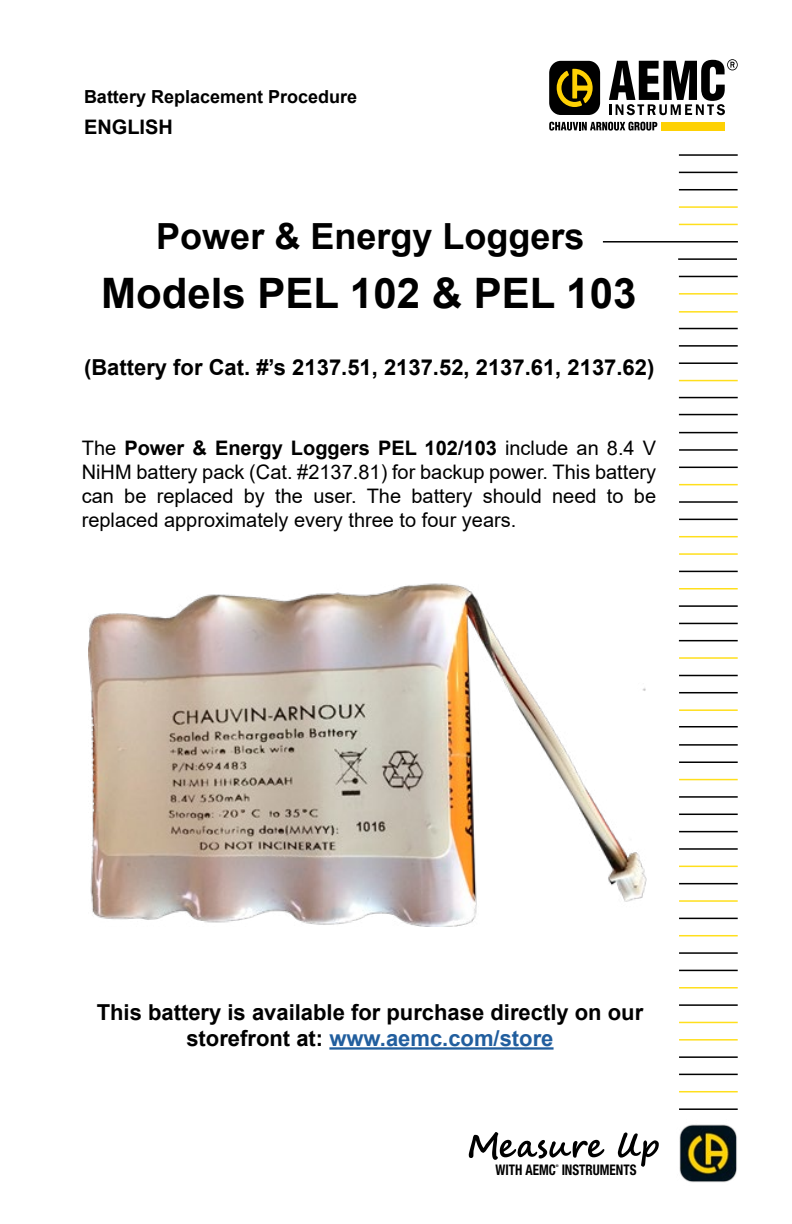
<style>
.page{position:relative;width:792px;height:1224px;background:#fff}
.page>*{position:absolute;margin:0;border:0;box-sizing:border-box;transform-origin:0 0}
.t1{font:700 42px "Arial";color:#000}
.t2{font:700 36px "Arial";color:#000}
.t3{font:700 22px/26.4px "Arial";color:#000;text-align:center}
.t4{font:20px/24px "Arial";color:#000;text-align:justify}
.t5{font:700 20px "Arial";color:#000}
.t6{font:700 18px "Arial";color:#000}
.t7{font:700 condensed 14.6px "Helvetica Neue LT Std";color:#000;scale:.9 1}
.t8{font:500 condensed 3.6px "Helvetica Neue LT Std";color:#000}
.s1{font-weight:700}
.s2{color:#215e9e}
</style>
<div class="page">
<hr style="left:679px;top:154px;width:59px;height:2px;background:#000">
<hr style="left:679px;top:172px;width:59px;height:1px;background:#000">
<hr style="left:679px;top:189px;width:59px;height:1px;background:#000">
<hr style="left:679px;top:206px;width:59px;height:2px;background:#ffdf1c">
<hr style="left:679px;top:224px;width:59px;height:1px;background:#ffdf1c">
<hr style="left:603px;top:241px;width:135px;height:2px;background:#000">
<hr style="left:678px;top:258px;width:59px;height:2px;background:#000">
<hr style="left:679px;top:276px;width:59px;height:1px;background:#000">
<hr style="left:679px;top:293px;width:59px;height:2px;background:#ffdf1c">
<hr style="left:679px;top:328px;width:59px;height:1px;background:#000">
<hr style="left:679px;top:345px;width:59px;height:2px;background:#000">
<hr style="left:679px;top:362px;width:59px;height:2px;background:#000">
<hr style="left:679px;top:380px;width:59px;height:1px;background:#ffdf1c">
<hr style="left:679px;top:397px;width:59px;height:1px;background:#000">
<hr style="left:679px;top:414px;width:59px;height:1px;background:#000">
<hr style="left:679px;top:432px;width:59px;height:1px;background:#000">
<hr style="left:679px;top:449px;width:59px;height:2px;background:#000">
<hr style="left:679px;top:467px;width:59px;height:1px;background:#000">
<hr style="left:679px;top:484px;width:59px;height:1px;background:#ffdf1c">
<hr style="left:679px;top:501px;width:59px;height:2px;background:#000">
<hr style="left:679px;top:519px;width:59px;height:1px;background:#000">
<hr style="left:679px;top:536px;width:59px;height:1px;background:#ffdf1c">
<hr style="left:679px;top:553px;width:59px;height:2px;background:#ffdf1c">
<hr style="left:679px;top:571px;width:59px;height:1px;background:#000">
<hr style="left:679px;top:588px;width:59px;height:2px;background:#ffdf1c">
<hr style="left:679px;top:640px;width:59px;height:1px;background:#000">
<hr style="left:679px;top:605px;width:59px;height:2px;background:#000">
<hr style="left:679px;top:657px;width:59px;height:2px;background:#ffdf1c">
<hr style="left:679px;top:623px;width:59px;height:1px;background:#000">
<hr style="left:679px;top:692px;width:59px;height:1px;background:#000">
<hr style="left:679px;top:675px;width:59px;height:1px;background:#000">
<hr style="left:679px;top:709px;width:59px;height:2px;background:#ffdf1c">
<hr style="left:679px;top:744px;width:59px;height:2px;background:#000">
<hr style="left:679px;top:761px;width:59px;height:2px;background:#000">
<hr style="left:679px;top:779px;width:59px;height:1px;background:#ffdf1c">
<hr style="left:679px;top:796px;width:59px;height:2px;background:#000">
<hr style="left:679px;top:814px;width:59px;height:1px;background:#000">
<hr style="left:679px;top:831px;width:59px;height:1px;background:#000">
<hr style="left:679px;top:848px;width:59px;height:2px;background:#000">
<hr style="left:679px;top:866px;width:59px;height:1px;background:#ffdf1c">
<hr style="left:679px;top:883px;width:59px;height:1px;background:#000">
<hr style="left:679px;top:900px;width:59px;height:2px;background:#ffdf1c">
<hr style="left:679px;top:918px;width:59px;height:1px;background:#000">
<hr style="left:679px;top:935px;width:59px;height:1px;background:#ffdf1c">
<hr style="left:679px;top:952px;width:59px;height:2px;background:#000">
<hr style="left:679px;top:970px;width:59px;height:1px;background:#000">
<hr style="left:679px;top:987px;width:59px;height:2px;background:#ffdf1c">
<hr style="left:679px;top:1004px;width:59px;height:2px;background:#000">
<hr style="left:679px;top:1022px;width:59px;height:1px;background:#ffdf1c">
<hr style="left:679px;top:1039px;width:59px;height:2px;background:#ffdf1c">
<hr style="left:679px;top:1056px;width:59px;height:2px;background:#000">
<hr style="left:679px;top:1074px;width:59px;height:1px;background:#000">
<hr style="left:679px;top:1091px;width:59px;height:1px;background:#ffdf1c">
<hr style="left:679px;top:1108px;width:59px;height:2px;background:#000">
<hr style="left:679px;top:726px;width:59px;height:1px;background:#000">
<div style="left:661px;top:122px;width:64px;height:9px;background:#fed104"></div>
<svg style="left:549px;top:122px;width:108px;height:9px"></svg>
<div style="left:549px;top:61px;width:51px;height:54px;background:#000;border-radius:12px"></div>
<svg style="left:557px;top:69px;width:36px;height:38px"></svg>
<svg style="left:609px;top:59px;width:129px;height:56px"></svg>
<img style="left:679px;top:1124px;width:58px;height:59px">
<hr style="left:679px;top:311px;width:59px;height:2px;background:#ffdf1c">
<svg style="left:469px;top:1132px;width:135px;height:28px"></svg>
<svg style="left:618px;top:1132px;width:41px;height:35px"></svg>
<img style="left:88px;top:583px;width:559px;height:343px">
<hr style="left:329px;top:1047px;width:225px;height:3px;background:#215e9e">
<p class="t6" style="left:84px;top:84px;width:275px">Battery Replacement Procedure</p>
<p class="t5" style="left:84px;top:113px;width:90px">ENGLISH</p>
<h2 class="t2" style="left:156px;top:211px;width:430px">Power &amp; Energy Loggers</h2>
<h1 class="t1" style="left:101px;top:263px;width:537px">Models PEL 102 &amp; PEL 103</h1>
<p class="t3" style="left:84px;top:354px;width:572px">(Battery for Cat. #’s 2137.51, 2137.52, 2137.61, 2137.62)</p>
<p class="t4" style="left:82px;top:436px;width:576px">The <span class="s1">Power &amp; Energy Loggers PEL 102/103</span> include an 8.4 V NiHM battery pack (Cat. #2137.81) for backup power. This battery can be replaced by the user. The battery should need to be replaced approximately every three to four years.</p>
<p class="t3" style="left:97px;top:999px;width:548px">This battery is available for purchase directly on our storefront at: <span class="s2">www.aemc.com/store</span></p>
<p class="t8" style="left:556px;top:1163px;width:4px">®</p>
<p class="t7" style="left:496px;top:1161px;width:158px">WITH AEMC INSTRUMENTS</p>
</div>
